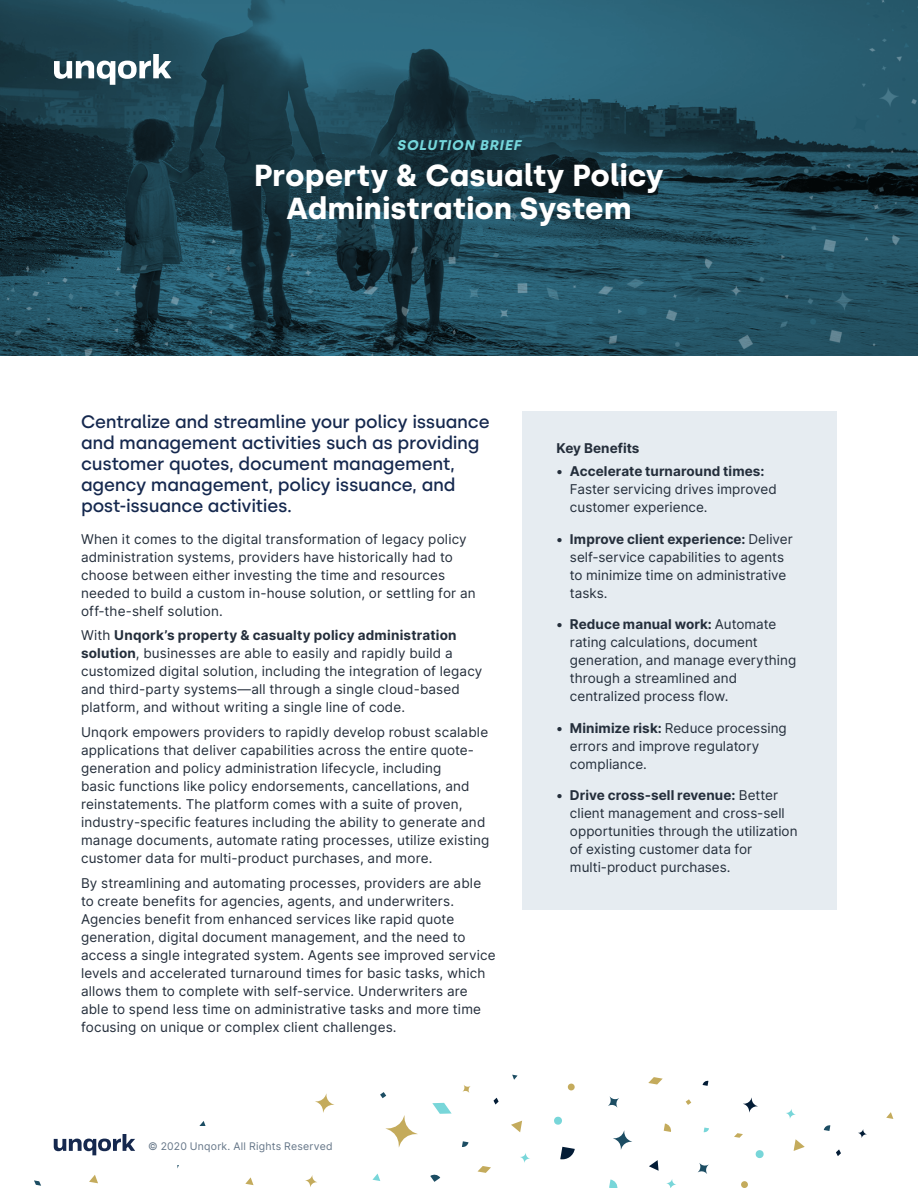
<style>
.page{position:relative;width:918px;height:1188px;background:#fff}
.page>*{position:absolute;margin:0;border:0;box-sizing:border-box;transform-origin:0 0}
.t1{font:700 30.45px "Silka";color:#fff}
.Body{font:500 18px/21px "Silka";letter-spacing:-.01em;color:#15284e}
.t2{font:italic 700 14.1px "Silka";letter-spacing:.065em;color:#75d6db}
.Body-2{font:13.5px/18px "Inter";letter-spacing:.01em;color:#242e3b}
.Body-3{font:700 13.5px "Inter";color:#242e3b}
.Body-4{font:10.5px "Inter";letter-spacing:.025em;color:#647587}
.s1{font-weight:700}
</style>
<div class="page">
<svg style="left:886px;top:1112px;width:7px;height:7px"></svg>
<svg style="left:794px;top:1139px;width:11px;height:12px"></svg>
<svg style="left:786px;top:1109px;width:10px;height:10px"></svg>
<svg style="left:666px;top:1179px;width:10px;height:9px"></svg>
<svg style="left:89px;top:1175px;width:9px;height:8px"></svg>
<svg style="left:462px;top:1085px;width:9px;height:8px"></svg>
<svg style="left:836px;top:1149px;width:5px;height:7px"></svg>
<svg style="left:664px;top:1124px;width:7px;height:8px"></svg>
<svg style="left:824px;top:1125px;width:6px;height:6px"></svg>
<svg style="left:34px;top:1180px;width:7px;height:6px"></svg>
<svg style="left:858px;top:1129px;width:9px;height:9px"></svg>
<svg style="left:686px;top:1099px;width:5px;height:6px"></svg>
<svg style="left:305px;top:1175px;width:12px;height:12px"></svg>
<svg style="left:734px;top:1133px;width:9px;height:5px"></svg>
<svg style="left:199px;top:1121px;width:7px;height:5px"></svg>
<svg style="left:512px;top:1075px;width:6px;height:5px"></svg>
<svg style="left:385px;top:1115px;width:33px;height:33px"></svg>
<svg style="left:648px;top:1077px;width:15px;height:8px"></svg>
<svg style="left:649px;top:1160px;width:10px;height:11px"></svg>
<svg style="left:315px;top:1093px;width:19px;height:20px"></svg>
<svg style="left:380px;top:1092px;width:6px;height:6px"></svg>
<svg style="left:372px;top:1174px;width:8px;height:7px"></svg>
<svg style="left:704px;top:1128px;width:5px;height:5px"></svg>
<svg style="left:609px;top:1180px;width:9px;height:8px"></svg>
<svg style="left:743px;top:1097px;width:15px;height:16px"></svg>
<svg style="left:755px;top:1150px;width:9px;height:9px"></svg>
<svg style="left:703px;top:1080px;width:5px;height:6px"></svg>
<svg style="left:430px;top:1174px;width:10px;height:8px"></svg>
<div style="left:741px;top:1181px;width:7px;height:7px;background:#c4ab5c;border-radius:50%"></div>
<svg style="left:698px;top:1163px;width:11px;height:11px"></svg>
<svg style="left:613px;top:1130px;width:19px;height:20px"></svg>
<svg style="left:245px;top:1177px;width:9px;height:8px"></svg>
<svg style="left:511px;top:1121px;width:11px;height:11px"></svg>
<svg style="left:520px;top:1153px;width:10px;height:10px"></svg>
<svg style="left:494px;top:1098px;width:5px;height:7px"></svg>
<svg style="left:462px;top:1141px;width:6px;height:6px"></svg>
<svg style="left:478px;top:1166px;width:13px;height:7px"></svg>
<svg style="left:432px;top:1103px;width:20px;height:11px"></svg>
<svg style="left:554px;top:1116px;width:8px;height:9px"></svg>
<svg style="left:560px;top:1147px;width:15px;height:13px"></svg>
<div style="left:568px;top:1083px;width:7px;height:8px;background:#c4ab5c;border-radius:50%"></div>
<svg style="left:608px;top:1096px;width:11px;height:12px"></svg>
<svg style="left:54px;top:1134px;width:81px;height:22px"></svg>
<img style="left:0;top:0;width:918px;height:356px">
<svg style="left:54px;top:54px;width:117px;height:31px"></svg>
<div style="left:523px;top:411px;width:314px;height:498px;background:#e6ecf1"></div>
<p class="t2" style="left:397px;top:137px;width:126px">SOLUTION BRIEF</p>
<p class="t1" style="left:254px;top:157px;width:411px">Property &amp; Casualty Policy</p>
<p class="t1" style="left:287px;top:191px;width:346px">Administration System</p>
<p class="Body" style="left:81px;top:411px;width:410px">Centralize and streamline your policy issuance and management activities such as providing customer quotes, document management, agency management, policy issuance, and post-issuance activities.</p>
<p class="Body-2" style="left:81px;top:529px;width:396px">When it comes to the digital transformation of legacy policy administration systems, providers have historically had to choose between either investing the time and resources needed to build a custom in-house solution, or settling for an off-the-shelf solution.</p>
<p class="Body-2" style="left:81px;top:626px;width:403px">With <span class="s1">Unqork’s property &amp; casualty policy administration solution</span>, businesses are able to easily and rapidly build a customized digital solution, including the integration of legacy and third-party systems—all through a single cloud-based platform, and without writing a single line of code.</p>
<p class="Body-2" style="left:81px;top:723px;width:410px">Unqork empowers providers to rapidly develop robust scalable applications that deliver capabilities across the entire quote&shy;generation and policy administration lifecycle, including<br>basic functions like policy endorsements, cancellations, and reinstatements. The platform comes with a suite of proven, industry-specific features including the ability to generate and manage documents, automate rating processes, utilize existing customer data for multi-product purchases, and more.</p>
<p class="Body-2" style="left:81px;top:874px;width:416px">By streamlining and automating processes, providers are able to create benefits for agencies, agents, and underwriters.<br>Agencies benefit from enhanced services like rapid quote generation, digital document management, and the need to access a single integrated system. Agents see improved service levels and accelerated turnaround times for basic tasks, which allows them to complete with self-service. Underwriters are able to spend less time on administrative tasks and more time focusing on unique or complex client challenges.</p>
<p class="Body-4" style="left:148px;top:1139px;width:186px">© 2020 Unqork. All Rights Reserved</p>
<p class="Body-3" style="left:556px;top:439px;width:85px">Key Benefits</p>
<p class="Body-2" style="left:570px;top:462px;width:208px;text-indent:-14px"><span class="s1">• Accelerate turnaround times:<br></span>Faster servicing drives improved customer experience.</p>
<p class="Body-2" style="left:570px;top:530px;width:224px;text-indent:-14px"><span class="s1">• Improve client experience:</span> Deliver self-service capabilities to agents to minimize time on administrative tasks.</p>
<p class="Body-2" style="left:570px;top:615px;width:228px;text-indent:-14px"><span class="s1">• Reduce manual work:</span> Automate rating calculations, document generation, and manage everything through a streamlined and centralized process flow.</p>
<p class="Body-2" style="left:570px;top:719px;width:218px;text-indent:-14px"><span class="s1">• Minimize risk:</span> Reduce processing errors and improve regulatory compliance.</p>
<p class="Body-2" style="left:570px;top:786px;width:229px;text-indent:-14px"><span class="s1">• Drive cross-sell revenue:</span> Better client management and cross-sell opportunities through the utilization of existing customer data for multi-product purchases.</p>
</div>
